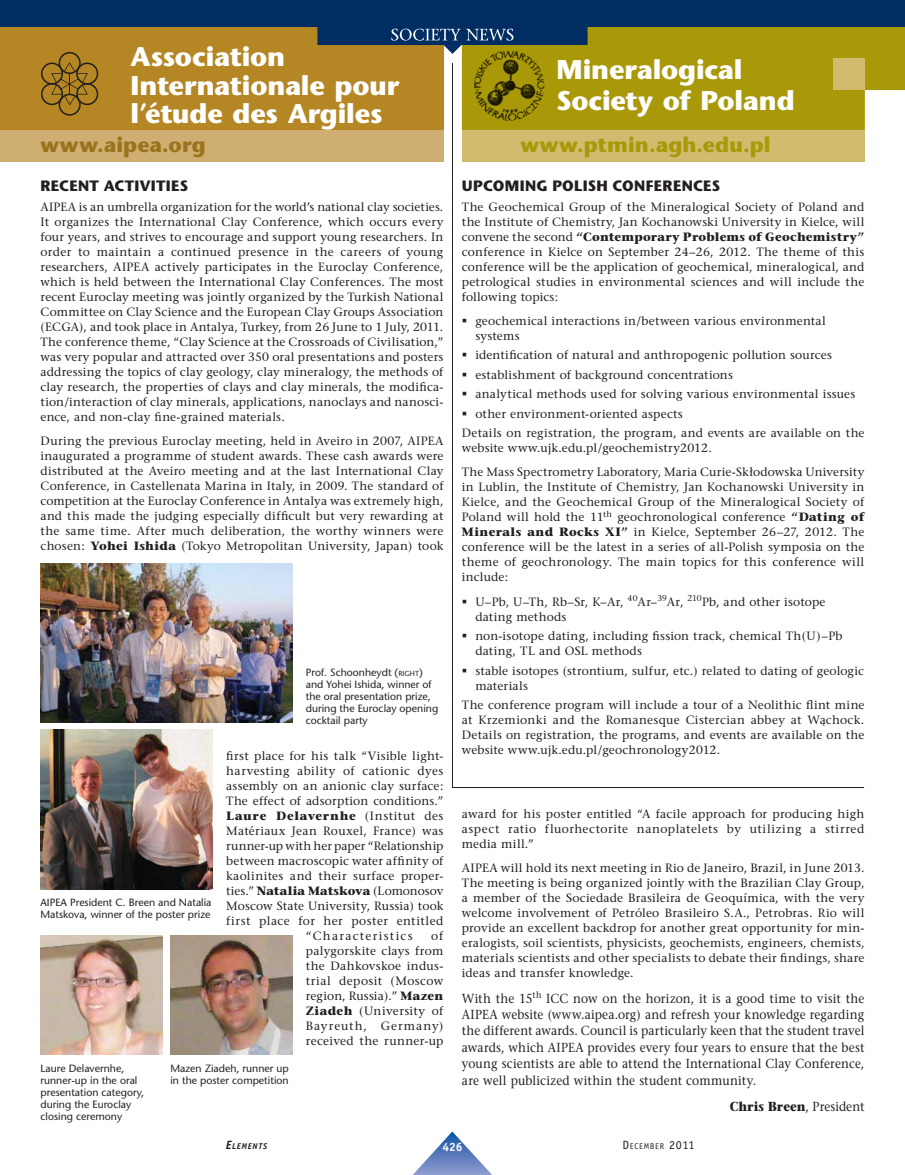
<style>
.page{position:relative;width:905px;height:1175px;background:#fff}
.page>*{position:absolute;margin:0;border:0;box-sizing:border-box;transform-origin:0 0}
.t1{font:700 27px/28.5px "Stone Sans";letter-spacing:-.005em;color:#fff}
.t2{font:700 21px "Stone Sans";letter-spacing:.01em;color:#a99909}
.t3{font:700 21px "Stone Sans";letter-spacing:.01em;color:#9a741c}
.t4{font:700 15px "Stone Sans";letter-spacing:.02em;color:#231f20}
.t5{font:13.05px/16.4px "Stone Serif";letter-spacing:.015em;color:#231f20;text-align:justify;scale:.92 1}
.t6{font:700 13.05px "Stone Serif";color:#231f20;scale:.92 1}
.t7{font:12px/15px "Stone Serif";letter-spacing:.02em;color:#231f20;text-align:justify}
.t8{font:12px "Stone Serif";color:#231f20}
.t9{font:12px "Stone Serif";letter-spacing:-.005em;color:#231f20}
.t10{font:12px "Stone Serif";letter-spacing:.04em;color:#231f20}
.t11{font:700 12px "Stone Serif";letter-spacing:.055em;color:#231f20}
.t12{font:12px "Stone Serif";letter-spacing:.105em;color:#231f20}
.t13{font:700 12px "Officina Sans";color:#fff}
.t14{font:10.5px/12px "Stone Sans";color:#231f20}
.t15{font:8.4px "Officina Sans";letter-spacing:.085em;color:#231f20}
.t16{font:italic 700 8.4px "Officina Sans";letter-spacing:.08em;color:#231f20}
.s1{font-weight:700}
.s2{font-size:7.35px}
.s3{font-weight:400}
.s4{font-size:12px}
</style>
<div class="page">
<hr style="left:452px;top:63px;width:1px;height:724px;background:#231f20">
<div style="left:0;top:0;width:443px;height:130px;background:#b58724"></div>
<div style="left:0;top:130px;width:443px;height:32px;background:#ceae71"></div>
<svg style="left:41px;top:54px;width:57px;height:62px"></svg>
<div style="left:462px;top:54px;width:442px;height:76px;background:#a99909"></div>
<div style="left:462px;top:130px;width:402px;height:32px;background:#d0bb6e"></div>
<div style="left:833px;top:58px;width:31px;height:32px;background:#d0bb6e"></div>
<img style="left:474px;top:50px;width:70px;height:71px;border-radius:35px">
<img style="left:40px;top:563px;width:252px;height:160px">
<img style="left:40px;top:729px;width:173px;height:160px">
<img style="left:40px;top:935px;width:122px;height:119px">
<img style="left:170px;top:935px;width:122px;height:119px">
<hr style="left:452px;top:787px;width:412px;height:1px;background:#231f20">
<svg style="left:413px;top:1131px;width:78px;height:43px"></svg>
<svg style="left:0;top:0;width:904px;height:54px;fill:#002d62"></svg>
<svg style="left:391px;top:29px;width:122px;height:12px"></svg>
<h1 class="t1" style="left:130px;top:42px;width:271px">Association<br>Internationale pour l’étude des Argiles</h1>
<h2 class="t3" style="left:40px;top:132px;width:167px">www.aipea.org</h2>
<p class="t4" style="left:40px;top:177px;width:149px">Recent Activities</p>
<p class="t7" style="left:40px;top:199px;width:404px">AIPEA is an umbrella organization for the world’s national clay societies.<br>It organizes the International Clay Conference, which occurs every four years, and strives to encourage and support young researchers. In order to maintain a continued presence in the careers of young researchers, AIPEA actively participates in the Euroclay Conference, which is held between the International Clay Conferences. The most recent Euroclay meeting was jointly organized by the Turkish National Committee on Clay Science and the European Clay Groups Association (ECGA), and took place in Antalya, Turkey, from 26 June to 1 July, 2011.<br>The conference theme, “Clay Science at the Crossroads of Civilisation,” was very popular and attracted over 350 oral presentations and posters addressing the topics of clay geology, clay mineralogy, the methods of clay research, the properties of clays and clay minerals, the modifica&shy;tion/interaction of clay minerals, applications, nanoclays and nanosci&shy;ence, and non-clay fine-grained materials.</p>
<p class="t7" style="left:40px;top:433px;width:404px">During the previous Euroclay meeting, held in Aveiro in 2007, AIPEA inaugurated a programme of student awards. These cash awards were distributed at the Aveiro meeting and at the last International Clay Conference, in Castellenata Marina in Italy, in 2009. The standard of competition at the Euroclay Conference in Antalya was extremely high, and this made the judging especially difficult but very rewarding at the same time. After much deliberation, the worthy winners were chosen: <span class="s1">Yohei Ishida</span> (Tokyo Metropolitan University, Japan) took</p>
<p class="t14" style="left:40px;top:896px;width:172px">AIPEA President C. Breen and Natalia<br>Matskova, winner of the poster prize</p>
<p class="t14" style="left:306px;top:666px;width:134px">Prof. Schoonheydt (<span class="s2">right</span>) and Yohei Ishida, winner of the oral presentation prize, during the Euroclay opening cocktail party</p>
<p class="t7" style="left:226px;top:748px;width:219px">first place for his talk “Visible light-</p>
<p class="t7" style="left:226px;top:763px;width:219px">harvesting ability of cationic dyes</p>
<p class="t7" style="left:226px;top:778px;width:219px">assembly on an anionic clay surface:</p>
<p class="t7" style="left:226px;top:793px;width:219px">The effect of adsorption conditions.”</p>
<p class="t11" style="left:226px;top:808px;width:219px">Laure Delavernhe <span class="s3">(Institut des</span></p>
<p class="t7" style="left:226px;top:823px;width:219px">Matériaux Jean Rouxel, France) was</p>
<p class="t8" style="left:226px;top:838px;width:219px">runner-up with her paper “Relationship</p>
<p class="t7" style="left:226px;top:853px;width:219px">between macroscopic water affinity of</p>
<p class="t7" style="left:226px;top:868px;width:219px">kaolinites and their surface proper-</p>
<p class="t9" style="left:226px;top:883px;width:219px">ties.” <span class="s1">Natalia Matskova</span> (Lomonosov</p>
<p class="t7" style="left:226px;top:898px;width:219px">Moscow State University, Russia) took</p>
<p class="t10" style="left:226px;top:913px;width:219px">first place for her poster entitled</p>
<p class="t12" style="left:306px;top:928px;width:108px">“Characteristics</p>
<p class="t7" style="left:306px;top:928px;width:139px;text-indent:125px">of palygorskite clays from the Dahkovskoe indus&shy;trial deposit (Moscow region, Russia).” <span class="s1">Mazen Ziadeh</span> (University of Bayreuth, Germany) received the runner-up</p>
<p class="t14" style="left:40px;top:1061px;width:105px">Laure Delavernhe, runner-up in the oral presentation category, during the Euroclay closing ceremony</p>
<p class="t14" style="left:170px;top:1061px;width:120px">Mazen Ziadeh, runner up in the poster competition</p>
<h1 class="t1" style="left:556px;top:54px;width:240px;line-height:31.5px">Mineralogical<br>Society of Poland</h1>
<h2 class="t2" style="left:520px;top:132px;width:252px">www.ptmin.agh.edu.pl</h2>
<p class="t4" style="left:462px;top:177px;width:11px">Upc</p>
<p class="t4" style="left:493px;top:177px;width:229px">oming Polish Conferences</p>
<p class="t7" style="left:462px;top:199px;width:404px">The Geochemical Group of the Mineralogical Society of Poland and the Institute of Chemistry, Jan Kochanowski University in Kielce, will convene the second <span class="s1">“Contemporary Problems of Geochemistry” </span>conference in Kielce on September 24–26, 2012. The theme of this conference will be the application of geochemical, mineralogical, and petrological studies in environmental sciences and will include the following topics:</p>
<p class="t7" style="left:475px;top:313px;width:352px">geochemical interactions in/between various environmental systems</p>
<p class="t7" style="left:475px;top:348px;width:358px">identification of natural and anthropogenic pollution sources</p>
<p class="t7" style="left:475px;top:367px;width:259px">establishment of background concentrations</p>
<p class="t7" style="left:475px;top:387px;width:381px">analytical methods used for solving various environmental issues</p>
<p class="t7" style="left:475px;top:406px;width:209px">other environment-oriented aspects</p>
<p class="t7" style="left:462px;top:426px;width:404px">Details on registration, the program, and events are available on the</p>
<p class="t7" style="left:462px;top:436px;width:404px;line-height:24px">website www.ujk.edu.pl/geochemistry2012.<br>The Mass Spectrometry Laboratory, Maria Curie-Skłodowska University</p>
<p class="t7" style="left:462px;top:480px;width:404px">in Lublin, the Institute of Chemistry, Jan Kochanowski University in Kielce, and the Geochemical Group of the Mineralogical Society of Poland will hold the 11<sup>th</sup> geochronological conference <span class="s1">“Dating of Minerals and Rocks XI”</span> in Kielce, September 26–27, 2012. The conference will be the latest in a series of all-Polish symposia on the theme of geochronology. The main topics for this conference will include:</p>
<p class="t7" style="left:475px;top:594px;width:352px">U–Pb, U–Th, Rb–Sr, K–Ar, <sup>40</sup>Ar–<sup>39</sup>Ar, <sup>210</sup>Pb, and other isotope dating methods</p>
<p class="t7" style="left:475px;top:628px;width:368px">non-isotope dating, including fission track, chemical Th(U)–Pb dating, TL and OSL methods</p>
<p class="t7" style="left:475px;top:663px;width:390px">stable isotopes (strontium, sulfur, etc.) related to dating of geologic materials</p>
<p class="t7" style="left:462px;top:697px;width:404px">The conference program will include a tour of a Neolithic flint mine at Krzemionki and the Romanesque Cistercian abbey at Wa˛chock.<br>Details on registration, the programs, and events are available on the website www.ujk.edu.pl/geochronology2012.</p>
<p class="t7" style="left:462px;top:806px;width:404px">award for his poster entitled “A facile approach for producing high aspect ratio fluorhectorite nanoplatelets by utilizing a stirred media mill.”</p>
<p class="t7" style="left:462px;top:860px;width:404px">AIPEA will hold its next meeting in Rio de Janeiro, Brazil, in June 2013.<br>The meeting is being organized jointly with the Brazilian Clay Group, a member of the Sociedade Brasileira de Geoquímica, with the very welcome involvement of Petróleo Brasileiro S.A., Petrobras. Rio will provide an excellent backdrop for another great opportunity for min&shy;eralogists, soil scientists, physicists, geochemists, engineers, chemists, materials scientists and other specialists to debate their findings, share ideas and transfer knowledge.</p>
<p class="t5" style="left:462px;top:990px;width:439px">With the 15<sup>th</sup> ICC now on the horizon, it is a good time to visit the AIPEA website (www.aipea.org) and refresh your knowledge regarding the different awards. Council is particularly keen that the student travel awards, which AIPEA provides every four years to ensure that the best young scientists are able to attend the International Clay Conference, are well publicized within the student community.</p>
<p class="t6" style="left:729px;top:1098px;width:148px">Chris Breen<span class="s3">, President</span></p>
<p class="t16" style="left:226px;top:1141px;width:43px"><span class="s4">E</span>LEMENTS</p>
<p class="t13" style="left:442px;top:1139px;width:22px">426</p>
<p class="t15" style="left:622px;top:1141px;width:74px"><span class="s4">D</span>ECEMBER <span class="s4">2011</span></p>
</div>
